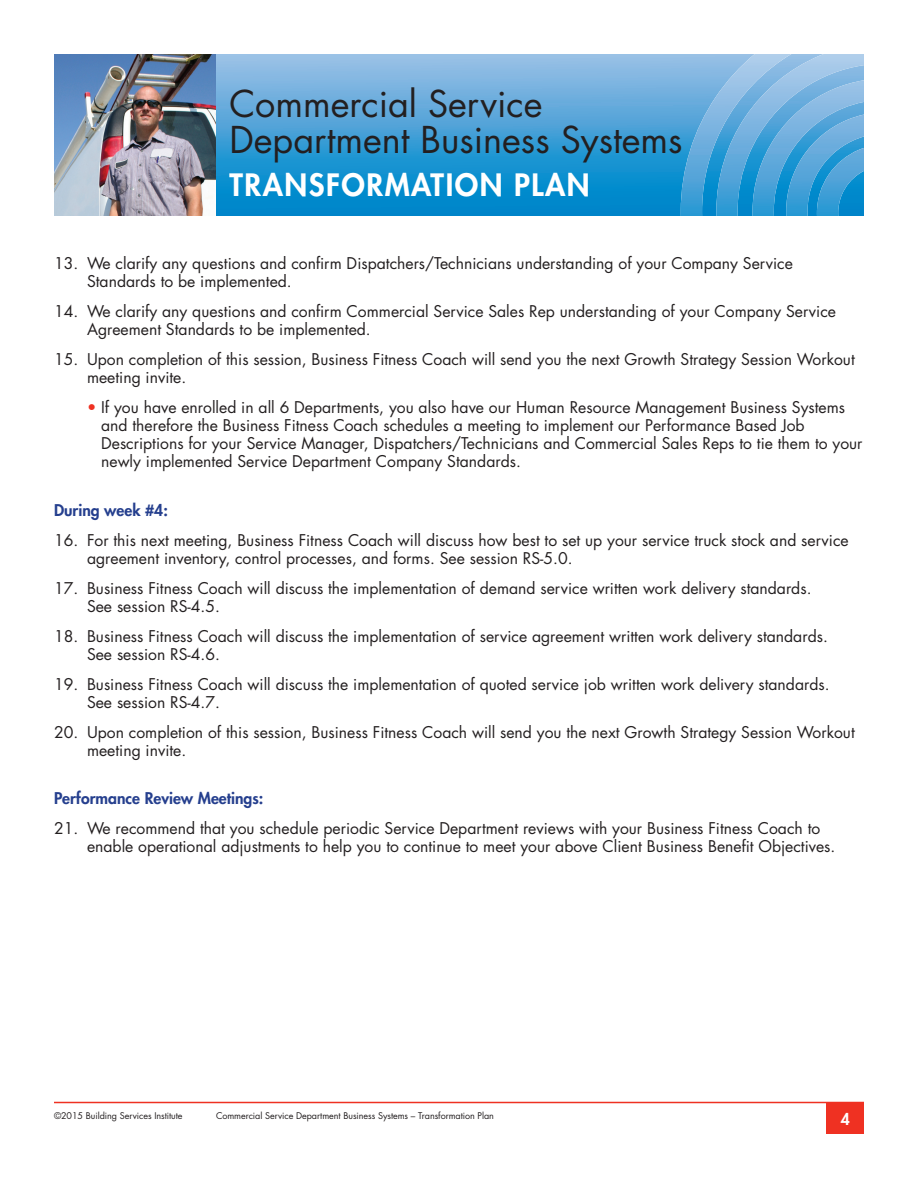
<style>
.page{position:relative;width:918px;height:1188px;background:#fff}
.page>*{position:absolute;margin:0;border:0;box-sizing:border-box;transform-origin:0 0}
.t1{font:36px/36px "Futura";color:#231f20}
.t2{font:800 30px "Futura";letter-spacing:.05em;color:#fff}
.t3{font:15.75px/18px "Futura";color:#231f20}
.t4{font:800 15.75px "Futura";color:#253f8e}
.t5{font:800 15.75px "Futura";color:#fff}
.t6{font:9px "Futura";letter-spacing:-.005em;color:#231f20}
.s1{color:#ef3122}
</style>
<div class="page">
<svg style="left:216px;top:54px;width:465px;height:162px;background:#42a0d7"></svg>
<svg style="left:681px;top:54px;width:183px;height:162px;background:#5eaadb"></svg>
<hr style="left:54px;top:1102px;width:810px;height:1px;background:#ef3122">
<div style="left:826px;top:1102px;width:38px;height:32px;background:#ef3122"></div>
<img style="left:54px;top:54px;width:162px;height:162px">
<h1 class="t1" style="left:230px;top:85px;width:455px">Commercial Service<br>Department Business Systems</h1>
<h2 class="t2" style="left:230px;top:165px;width:339px">TRANSFORMATION Plan</h2>
<p class="t3" style="left:87px;top:254px;width:707px;text-indent:-33px">13. We clarify any questions and confirm Dispatchers/Technicians understanding of your Company Service<br>Standards to be implemented.</p>
<p class="t3" style="left:87px;top:302px;width:751px;text-indent:-33px">14. We clarify any questions and confirm Commercial Service Sales Rep understanding of your Company Service<br>Agreement Standards to be implemented.</p>
<p class="t3" style="left:87px;top:350px;width:769px;text-indent:-33px">15. Upon completion of this session, Business Fitness Coach will send you the next Growth Strategy Session Workout meeting invite.</p>
<p class="t3" style="left:101px;top:398px;width:763px;text-indent:-14px"><span class="s1">•</span> If you have enrolled in all 6 Departments, you also have our Human Resource Management Business Systems and therefore the Business Fitness Coach schedules a meeting to implement our Performance Based Job Descriptions for your Service Manager, Dispatchers/Technicians and Commercial Sales Reps to tie them to your newly implemented Service Department Company Standards.</p>
<p class="t4" style="left:54px;top:499px;width:115px">During week #4:</p>
<p class="t3" style="left:87px;top:531px;width:763px;text-indent:-33px">16. For this next meeting, Business Fitness Coach will discuss how best to set up your service truck stock and service agreement inventory, control processes, and forms. See session RS-5.0.</p>
<p class="t3" style="left:87px;top:579px;width:726px;text-indent:-33px">17. Business Fitness Coach will discuss the implementation of demand service written work delivery standards.<br>See session RS-4.5.</p>
<p class="t3" style="left:87px;top:627px;width:742px;text-indent:-33px">18. Business Fitness Coach will discuss the implementation of service agreement written work delivery standards.<br>See session RS-4.6.</p>
<p class="t3" style="left:87px;top:675px;width:744px;text-indent:-33px">19. Business Fitness Coach will discuss the implementation of quoted service job written work delivery standards.<br>See session RS-4.7.</p>
<p class="t3" style="left:87px;top:723px;width:769px;text-indent:-33px">20. Upon completion of this session, Business Fitness Coach will send you the next Growth Strategy Session Workout meeting invite.</p>
<p class="t4" style="left:54px;top:788px;width:211px">Performance Review Meetings:</p>
<p class="t3" style="left:87px;top:819px;width:750px;text-indent:-33px">21. We recommend that you schedule periodic Service Department reviews with your Business Fitness Coach to enable operational adjustments to help you to continue to meet your above Client Business Benefit Objectives.</p>
<p class="t6" style="left:54px;top:1109px;width:130px">©2015 Building Services Institute</p>
<p class="t6" style="left:216px;top:1109px;width:280px">Commercial Service Department Business Systems – Transformation Plan</p>
<p class="t5" style="left:841px;top:1108px;width:11px">4</p>
</div>
